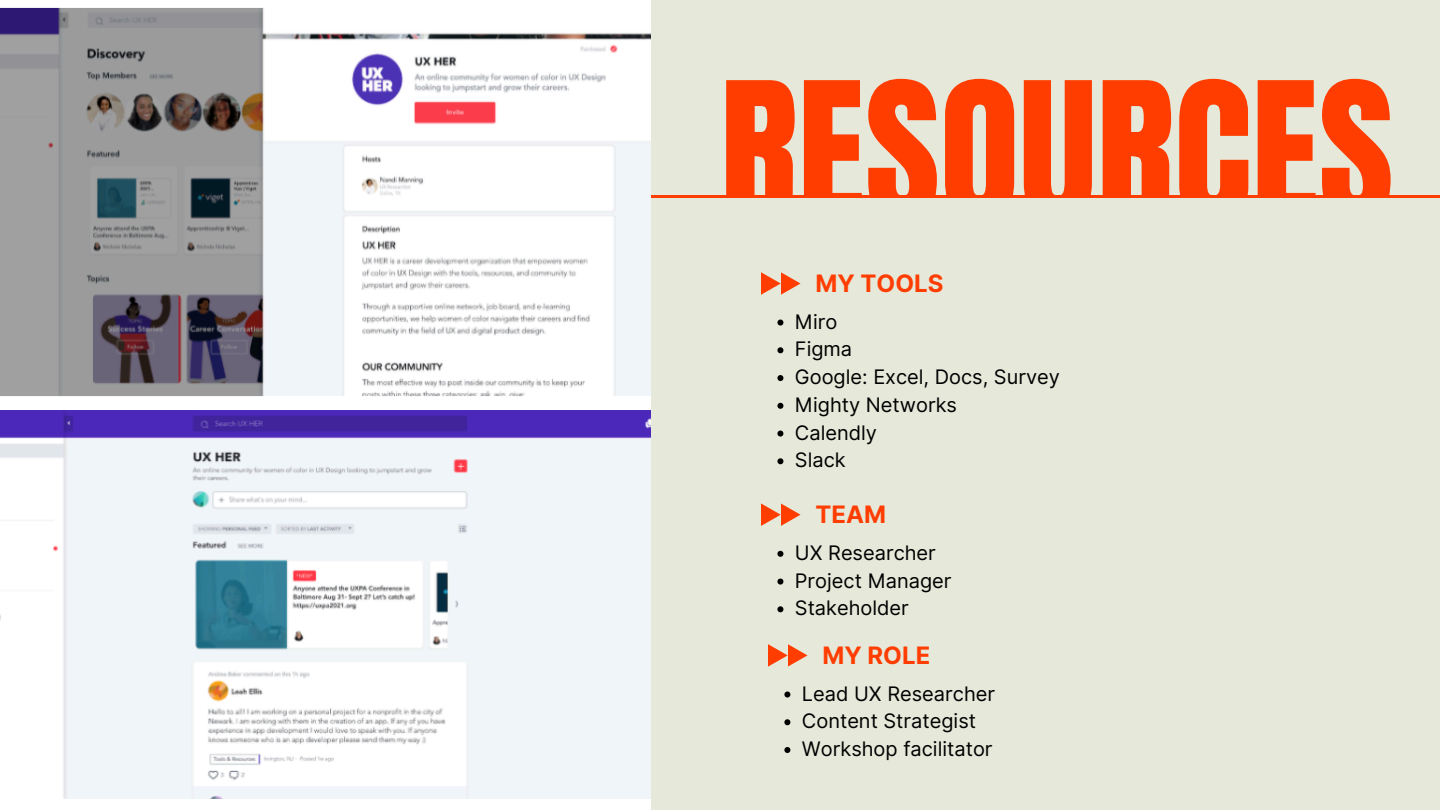
<style>
.page{position:relative;width:1440px;height:810px;background:#e6e8da}
.page>*{position:absolute;margin:0;border:0;box-sizing:border-box;transform-origin:0 0}
.t1{font:163px "Anton";color:#ff3d00}
.t2{font:700 24px "Inter";color:#ff3d00}
.t3{font:20px "Inter";color:#000}
</style>
<div class="page">
<img style="left:0;top:0;width:651px;height:810px">
<svg style="left:761px;top:272px;width:40px;height:23px"></svg>
<svg style="left:761px;top:503px;width:40px;height:23px"></svg>
<svg style="left:777px;top:320px;width:6px;height:6px"></svg>
<svg style="left:777px;top:347px;width:6px;height:6px"></svg>
<svg style="left:777px;top:375px;width:6px;height:6px"></svg>
<svg style="left:777px;top:403px;width:6px;height:6px"></svg>
<svg style="left:777px;top:431px;width:6px;height:6px"></svg>
<svg style="left:777px;top:458px;width:6px;height:6px"></svg>
<svg style="left:777px;top:551px;width:6px;height:6px"></svg>
<svg style="left:777px;top:579px;width:6px;height:6px"></svg>
<svg style="left:777px;top:606px;width:6px;height:6px"></svg>
<hr style="left:249px;top:195px;width:1191px;height:3px;background:#ff3d00">
<svg style="left:768px;top:644px;width:40px;height:23px"></svg>
<svg style="left:784px;top:692px;width:6px;height:6px"></svg>
<svg style="left:784px;top:719px;width:6px;height:6px"></svg>
<svg style="left:784px;top:747px;width:6px;height:6px"></svg>
<h1 class="t1" style="left:720px;top:35px;width:675px">RESOURCES</h1>
<p class="t2" style="left:815px;top:269px;width:130px">MY TOOLS</p>
<p class="t3" style="left:795px;top:309px;width:44px">Miro</p>
<p class="t3" style="left:795px;top:337px;width:59px">Figma</p>
<p class="t3" style="left:795px;top:365px;width:266px">Google: Excel, Docs, Survey</p>
<p class="t3" style="left:795px;top:393px;width:164px">Mighty Networks</p>
<p class="t3" style="left:795px;top:420px;width:84px">Calendly</p>
<p class="t3" style="left:795px;top:448px;width:52px">Slack</p>
<h2 class="t2" style="left:815px;top:500px;width:72px">TEAM</h2>
<h2 class="t3" style="left:795px;top:541px;width:143px">UX Researcher</h2>
<p class="t3" style="left:795px;top:568px;width:158px">Project Manager</p>
<p class="t3" style="left:795px;top:596px;width:116px">Stakeholder</p>
<h2 class="t2" style="left:822px;top:641px;width:109px">MY ROLE</h2>
<p class="t3" style="left:802px;top:681px;width:195px">Lead UX Researcher</p>
<p class="t3" style="left:802px;top:709px;width:176px">Content Strategist</p>
<p class="t3" style="left:802px;top:737px;width:192px">Workshop facilitator</p>
</div>
